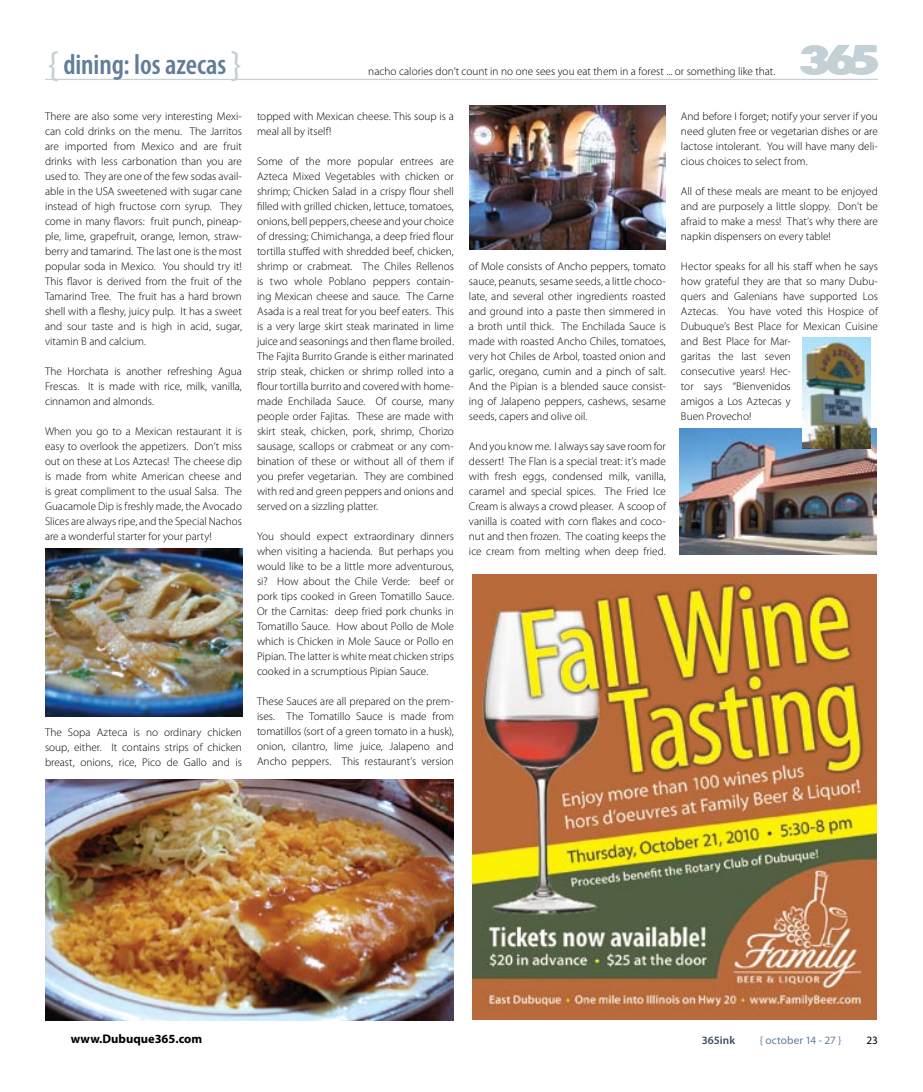
<style>
.page{position:relative;width:923px;height:1092px;background:#fff}
.page>*{position:absolute;margin:0;border:0;box-sizing:border-box;transform-origin:0 0}
.t1{font:600 condensed 28.75px "Myriad Pro";letter-spacing:-.005em;color:#617d99}
.t2{font:700 12.5px "Myriad Pro";color:#000}
.t3{font:300 11.25px/15px "Myriad Pro";color:#000;text-align:justify}
.t4{font:11.25px "Myriad Pro";letter-spacing:.005em;color:#617d99}
.t5{font:600 11.25px "Myriad Pro";color:#3b4a5c}
.t6{font:11.25px "Myriad Pro";color:#000}
.s1{font-weight:400;font-stretch:normal;font-size:37.5px;color:#c3d0d6}
</style>
<div class="page">
<svg style="left:800px;top:45px;width:78px;height:30px"></svg>
<hr style="left:45px;top:79px;width:833px;height:1px;background:#c3d0d6">
<img style="left:679px;top:428px;width:197px;height:126px">
<img style="left:469px;top:105px;width:197px;height:145px">
<img style="left:802px;top:338px;width:68px;height:110px">
<img style="left:45px;top:548px;width:197px;height:168px">
<img style="left:45px;top:779px;width:409px;height:241px">
<img style="left:472px;top:574px;width:404px;height:445px">
<h1 class="t1" style="left:48px;top:47px;width:195px"><span class="s1">{</span> dining: los azecas <span class="s1">}</span></h1>
<p class="t3" style="left:45px;top:109px;width:198px">There are also some very interesting Mexi&shy;can cold drinks on the menu. The Jarritos are imported from Mexico and are fruit drinks with less carbonation than you are used to. They are one of the few sodas avail&shy;able in the USA sweetened with sugar cane instead of high fructose corn syrup. They come in many flavors: fruit punch, pineap&shy;ple, lime, grapefruit, orange, lemon, straw&shy;berry and tamarind. The last one is the most popular soda in Mexico. You should try it!<br>This flavor is derived from the fruit of the Tamarind Tree. The fruit has a hard brown shell with a fleshy, juicy pulp. It has a sweet and sour taste and is high in acid, sugar, vitamin B and calcium.</p>
<p class="t3" style="left:45px;top:364px;width:198px">The Horchata is another refreshing Agua Frescas. It is made with rice, milk, vanilla, cinnamon and almonds.</p>
<p class="t3" style="left:45px;top:424px;width:198px">When you go to a Mexican restaurant it is easy to overlook the appetizers. Don’t miss out on these at Los Aztecas! The cheese dip is made from white American cheese and is great compliment to the usual Salsa. The Guacamole Dip is freshly made, the Avocado Slices are always ripe, and the Special Nachos are a wonderful starter for your party!</p>
<p class="t3" style="left:45px;top:724px;width:198px">The Sopa Azteca is no ordinary chicken soup, either. It contains strips of chicken breast, onions, rice, Pico de Gallo and is</p>
<p class="t3" style="left:368px;top:64px;width:408px">nacho calories don’t count in no one sees you eat them in a forest ... or something like that.</p>
<p class="t3" style="left:257px;top:109px;width:198px">topped with Mexican cheese. This soup is a meal all by itself!</p>
<p class="t3" style="left:257px;top:154px;width:198px">Some of the more popular entrees are Azteca Mixed Vegetables with chicken or shrimp; Chicken Salad in a crispy flour shell filled with grilled chicken, lettuce, tomatoes, onions, bell peppers, cheese and your choice of dressing; Chimichanga, a deep fried flour tortilla stuffed with shredded beef, chicken, shrimp or crabmeat. The Chiles Rellenos is two whole Poblano peppers contain&shy;ing Mexican cheese and sauce. The Carne Asada is a real treat for you beef eaters. This is a very large skirt steak marinated in lime juice and seasonings and then flame broiled.<br>The Fajita Burrito Grande is either marinated strip steak, chicken or shrimp rolled into a flour tortilla burrito and covered with home&shy;made Enchilada Sauce. Of course, many people order Fajitas. These are made with skirt steak, chicken, pork, shrimp, Chorizo sausage, scallops or crabmeat or any com&shy;bination of these or without all of them if you prefer vegetarian. They are combined with red and green peppers and onions and served on a sizzling platter.</p>
<p class="t3" style="left:257px;top:529px;width:198px">You should expect extraordinary dinners when visiting a hacienda. But perhaps you would like to be a little more adventurous, si? How about the Chile Verde: beef or pork tips cooked in Green Tomatillo Sauce.<br>Or the Carnitas: deep fried pork chunks in Tomatillo Sauce. How about Pollo de Mole which is Chicken in Mole Sauce or Pollo en Pipian. The latter is white meat chicken strips cooked in a scrumptious Pipian Sauce.</p>
<p class="t3" style="left:257px;top:694px;width:198px">These Sauces are all prepared on the prem&shy;ises. The Tomatillo Sauce is made from tomatillos (sort of a green tomato in a husk), onion, cilantro, lime juice, Jalapeno and Ancho peppers. This restaurant’s version</p>
<p class="t3" style="left:469px;top:259px;width:198px">of Mole consists of Ancho peppers, tomato sauce, peanuts, sesame seeds, a little choco&shy;late, and several other ingredients roasted and ground into a paste then simmered in a broth until thick. The Enchilada Sauce is made with roasted Ancho Chiles, tomatoes, very hot Chiles de Arbol, toasted onion and garlic, oregano, cumin and a pinch of salt.<br>And the Pipian is a blended sauce consist&shy;ing of Jalapeno peppers, cashews, sesame seeds, capers and olive oil.</p>
<p class="t3" style="left:469px;top:438px;width:198px">And you know me. I always say save room for dessert! The Flan is a special treat: it’s made with fresh eggs, condensed milk, vanilla, caramel and special spices. The Fried Ice Cream is always a crowd pleaser. A scoop of vanilla is coated with corn flakes and coco&shy;nut and then frozen. The coating keeps the ice cream from melting when deep fried.</p>
<p class="t3" style="left:681px;top:108px;width:198px">And before I forget; notify your server if you need gluten free or vegetarian dishes or are lactose intolerant. You will have many deli&shy;cious choices to select from.</p>
<p class="t3" style="left:681px;top:183px;width:198px">All of these meals are meant to be enjoyed and are purposely a little sloppy. Don’t be afraid to make a mess! That’s why there are napkin dispensers on every table!</p>
<p class="t3" style="left:681px;top:258px;width:198px;text-align:left">Hector speaks for all his staff when he says how grateful they are that so many Dubu&shy;quers and Galenians have supported Los<br>Aztecas. You have voted this Hospice of<br>Dubuque’s Best Place for Mexican Cuisine and Best Place for Mar-<br>garitas the last seven<br>consecutive years! Hec-<br>tor says “Bienvenidos<br>amigos a Los Aztecas y<br>Buen Provecho!</p>
<p class="t2" style="left:71px;top:1030px;width:133px">www.Dubuque365.com</p>
<p class="t5" style="left:702px;top:1033px;width:35px">365ink</p>
<p class="t4" style="left:760px;top:1033px;width:83px">{ october 14 - 27 }</p>
<p class="t6" style="left:866px;top:1033px;width:13px">23</p>
</div>
